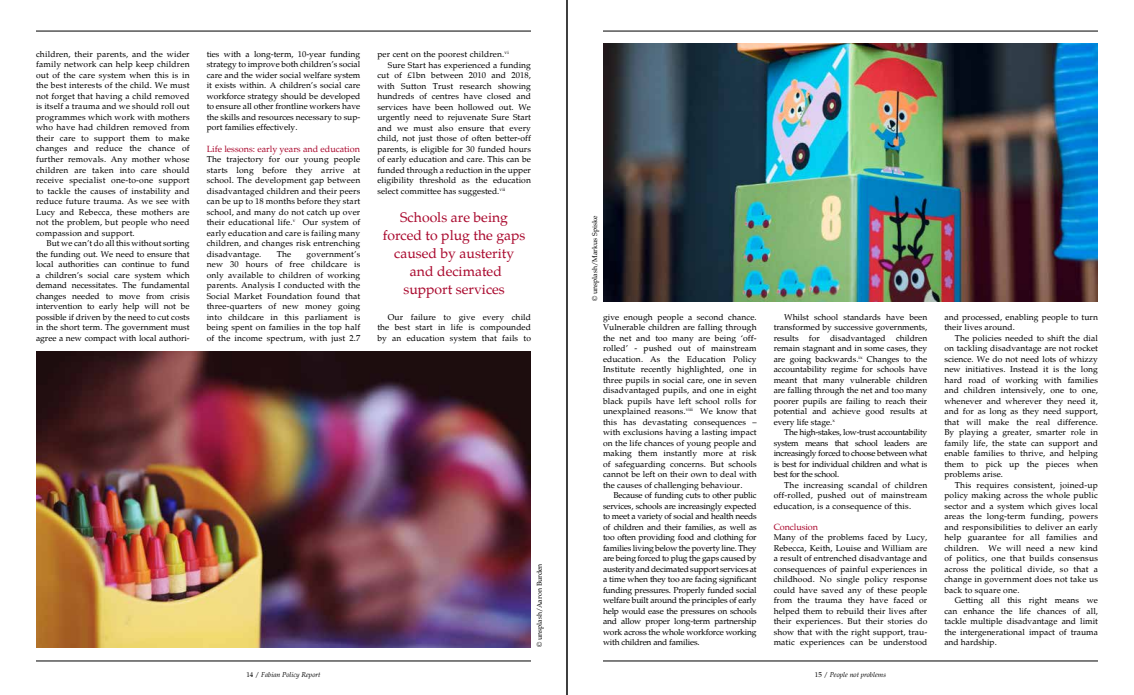
<style>
.page{position:relative;width:1134px;height:695px;background:#fff}
.page>*{position:absolute;margin:0;border:0;box-sizing:border-box;transform-origin:0 0}
.t1{font:14px/18px "Palatino";color:#aa0a2f;text-align:center}
.t2{font:9px "Palatino";color:#aa0a2f}
.t3{font:8.5px/10.5px "Palatino";letter-spacing:.01em;color:#000;text-align:justify}
.t4{font:7px "Palatino";color:#000}
.t5{font:italic 7px "Palatino";color:#000}
.s1{font-style:normal}
</style>
<div class="page">
<hr style="left:36px;top:31px;width:495px;height:1px;background:#000">
<hr style="left:36px;top:660px;width:495px;height:1px;background:#000">
<hr style="left:603px;top:31px;width:495px;height:1px;background:#000">
<hr style="left:603px;top:660px;width:495px;height:1px;background:#000">
<img style="left:603px;top:43px;width:495px;height:258px">
<img style="left:36px;top:351px;width:495px;height:296px">
<hr style="left:566px;top:0;width:1px;height:694px;background:#000">
<p class="t3" style="left:36px;top:48px;width:155px">children, their parents, and the wider family network can help keep children out of the care system when this is in the best interests of the child. We must not forget that having a child removed is itself a trauma and we should roll out programmes which work with mothers who have had children removed from their care to support them to make changes and reduce the chance of further removals. Any mother whose children are taken into care should receive specialist one-to-one support to tackle the causes of instability and reduce future trauma. As we see with Lucy and Rebecca, these mothers are not the problem, but people who need compassion and support.</p>
<p class="t3" style="left:36px;top:237px;width:155px;text-indent:10px">But we can’t do all this without sorting the funding out. We need to ensure that local authorities can continue to fund a children’s social care system which demand necessitates. The fundamental changes needed to move from crisis intervention to early help will not be possible if driven by the need to cut costs in the short term. The government must agree a new compact with local authori-</p>
<p class="t3" style="left:207px;top:48px;width:155px">ties with a long-term, 10-year funding strategy to improve both children’s social care and the wider social welfare system it exists within. A children’s social care workforce strategy should be developed to ensure all other frontline workers have the skills and resources necessary to sup&shy;port families effectively.</p>
<p class="t2" style="left:207px;top:141px;width:155px">Life lessons: early years and education</p>
<p class="t3" style="left:207px;top:153px;width:155px">The trajectory for our young people starts long before they arrive at school. The development gap between disadvantaged children and their peers can be up to 18 months before they start school, and many do not catch up over their educational life.<sup>v</sup> Our system of early education and care is failing many children, and changes risk entrenching disadvantage.</p>
<p class="t3" style="left:277px;top:248px;width:16px">The</p>
<p class="t3" style="left:207px;top:248px;width:155px;text-indent:100px">government’s new 30 hours of free childcare is only available to children of working parents. Analysis I conducted with the Social Market Foundation found that three-quarters of new money going into childcare in this parliament is being spent on families in the top half of the income spectrum, with just 2.7</p>
<p class="t3" style="left:377px;top:48px;width:133px">per cent on the poorest children.<sup>vi</sup></p>
<p class="t3" style="left:388px;top:59px;width:145px">Sure Start has experienced a funding</p>
<p class="t3" style="left:377px;top:69px;width:155px">cut of £1bn between 2010 and 2018,</p>
<p class="t3" style="left:377px;top:80px;width:155px">with Sutton Trust research showing</p>
<p class="t3" style="left:377px;top:90px;width:155px">hundreds of centres have closed and</p>
<p class="t3" style="left:377px;top:101px;width:155px">services have been hollowed out. We</p>
<p class="t3" style="left:377px;top:111px;width:155px">urgently need to rejuvenate Sure Start</p>
<p class="t3" style="left:377px;top:122px;width:155px">and we must also ensure that every</p>
<p class="t3" style="left:377px;top:132px;width:155px">child, not just those of often better-off</p>
<p class="t3" style="left:377px;top:143px;width:155px">parents, is eligible for 30 funded hours</p>
<p class="t3" style="left:377px;top:153px;width:155px">of early education and care. This can be</p>
<p class="t3" style="left:377px;top:164px;width:155px">funded through a reduction in the upper</p>
<p class="t3" style="left:377px;top:174px;width:155px">eligibility threshold as the education</p>
<p class="t3" style="left:377px;top:185px;width:129px">select committee has suggested.<sup>vii</sup></p>
<h1 class="t1" style="left:383px;top:207px;width:144px">Schools are being forced to plug the gaps caused by austerity and decimated support services</h1>
<p class="t3" style="left:377px;top:311px;width:155px;text-indent:10px">Our failure to give every child the best start in life is compounded by an education system that fails to</p>
<p class="t4" style="left:534px;top:647px;width:85px;rotate:-90deg">© unsplash/Aaron Burden</p>
<p class="t4" style="left:589px;top:301px;width:87px;rotate:-90deg">© unsplash/Markus Spiske</p>
<p class="t3" style="left:603px;top:311px;width:155px">give enough people a second chance.<br>Vulnerable children are falling through the net and too many are being ‘off&shy;rolled’ - pushed out of mainstream education. As the Education Policy Institute recently highlighted, one in three pupils in social care, one in seven disadvantaged pupils, and one in eight black pupils have left school rolls for unexplained reasons.<sup>viii</sup> We know that this has devastating consequences – with exclusions having a lasting impact on the life chances of young people and making them instantly more at risk of safeguarding concerns. But schools cannot be left on their own to deal with the causes of challenging behaviour.</p>
<p class="t3" style="left:603px;top:489px;width:155px;text-indent:10px">Because of funding cuts to other public services, schools are increasingly expected to meet a variety of social and health needs of children and their families, as well as too often providing food and clothing for families living below the poverty line. They are being forced to plug the gaps caused by austerity and decimated support services at a time when they too are facing significant funding pressures. Properly funded social welfare built around the principles of early help would ease the pressures on schools and allow proper long-term partnership work across the whole workforce working with children and families.</p>
<p class="t3" style="left:774px;top:311px;width:155px;text-indent:10px">Whilst school standards have been transformed by successive governments, results for disadvantaged children remain stagnant and in some cases, they are going backwards.<sup>ix</sup> Changes to the accountability regime for schools have meant that many vulnerable children are falling through the net and too many poorer pupils are failing to reach their potential and achieve good results at every life stage.<sup>x</sup></p>
<p class="t3" style="left:774px;top:426px;width:155px;text-indent:10px">The high-stakes, low-trust accountability system means that school leaders are increasingly forced to choose between what is best for individual children and what is best for the school.</p>
<p class="t3" style="left:774px;top:479px;width:155px;text-indent:10px">The increasing scandal of children off-rolled, pushed out of mainstream education, is a consequence of this.</p>
<p class="t2" style="left:774px;top:519px;width:46px">Conclusion</p>
<p class="t3" style="left:774px;top:531px;width:155px">Many of the problems faced by Lucy, Rebecca, Keith, Louise and William are a result of entrenched disadvantage and consequences of painful experiences in childhood. No single policy response could have saved any of these people from the trauma they have faced or helped them to rebuild their lives after their experiences. But their stories do show that with the right support, trau&shy;matic experiences can be understood</p>
<p class="t5" style="left:246px;top:668px;width:76px"><span class="s1">14 /</span> Fabian Policy Report</p>
<p class="t5" style="left:815px;top:668px;width:73px"><span class="s1">15 /</span> People not problems</p>
<p class="t3" style="left:944px;top:311px;width:155px">and processed, enabling people to turn their lives around.</p>
<p class="t3" style="left:944px;top:332px;width:155px;text-indent:10px">The policies needed to shift the dial on tackling disadvantage are not rocket science. We do not need lots of whizzy new initiatives. Instead it is the long hard road of working with families and children intensively, one to one, whenever and wherever they need it, and for as long as they need support, that will make the real difference.<br>By playing a greater, smarter role in family life, the state can support and enable families to thrive, and helping them to pick up the pieces when problems arise.</p>
<p class="t3" style="left:944px;top:479px;width:155px;text-indent:10px">This requires consistent, joined-up policy making across the whole public sector and a system which gives local areas the long-term funding, powers and responsibilities to deliver an early help guarantee for all families and children. We will need a new kind of politics, one that builds consensus across the political divide, so that a change in government does not take us back to square one.</p>
<p class="t3" style="left:944px;top:594px;width:155px;text-indent:10px">Getting all this right means we can enhance the life chances of all, tackle multiple disadvantage and limit the intergenerational impact of trauma and hardship.</p>
</div>
